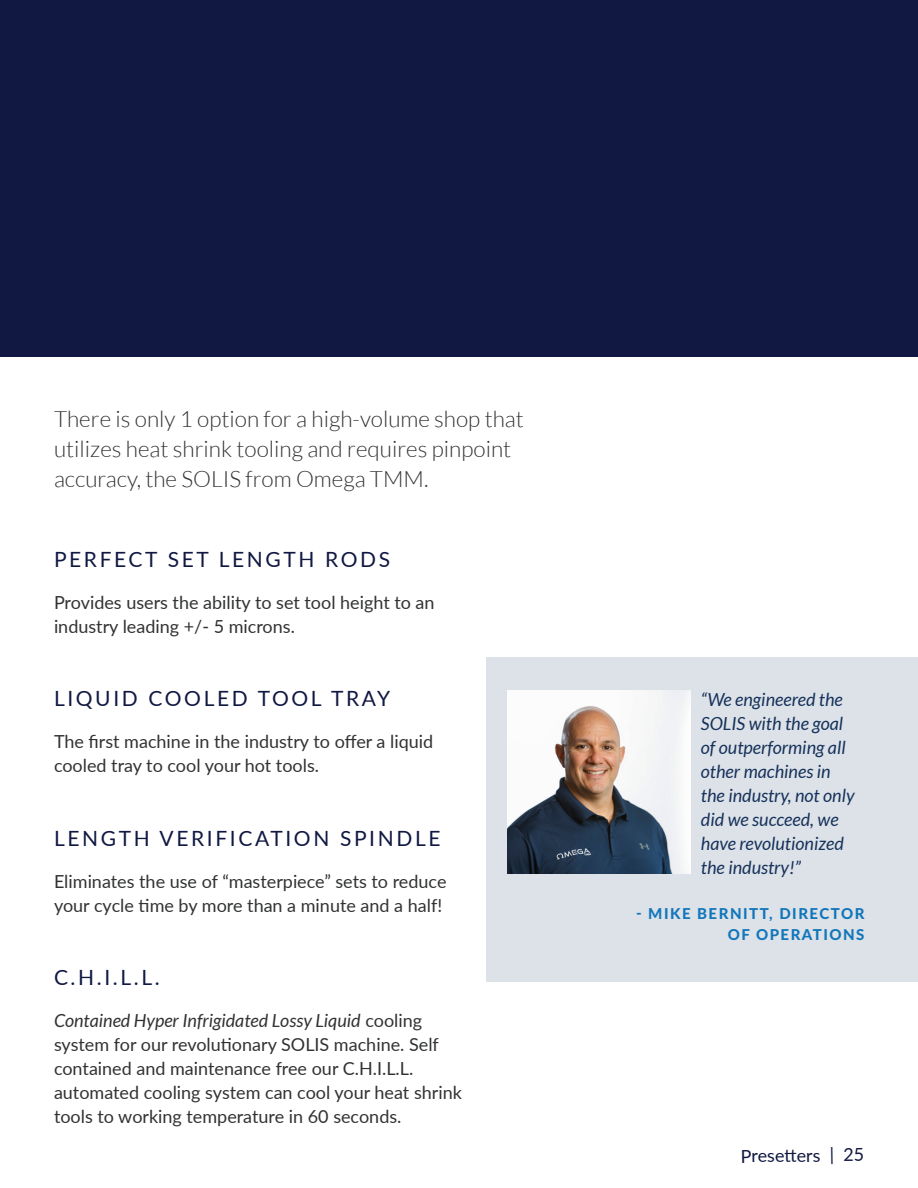
<style>
.page{position:relative;width:918px;height:1188px;background:#fff}
.page>*{position:absolute;margin:0;border:0;box-sizing:border-box;transform-origin:0 0}
.Large_Body{font:300 22.5px/30px "Lato";color:#313232}
.H4_-_Extended_Caps{font:21px "Lato";letter-spacing:.125em;color:#111842}
.Regular_Body{font:18px/24px "Lato";color:#313232}
.FAQ_-_A{font:italic 18px/24px "Lato";color:#16315b}
.t1{font:18px "Lato";color:#111842}
.Quote_Author{font:800 15px/21px "Lato";letter-spacing:.1em;color:#1276bb;text-align:right}
.s1{font-style:italic}
</style>
<div class="page">
<div style="left:0;top:0;width:918px;height:356px;background:#111842"></div>
<div style="left:487px;top:658px;width:431px;height:324px;background:#dce2e7"></div>
<img style="left:508px;top:691px;width:182px;height:182px">
<p class="Large_Body" style="left:54px;top:404px;width:471px">There is only 1 option for a high-volume shop that utilizes heat shrink tooling and requires pinpoint accuracy, the SOLIS from Omega TMM.</p>
<p class="H4_-_Extended_Caps" style="left:54px;top:545px;width:338px">PERFECT SET LENGTH RODS</p>
<p class="Regular_Body" style="left:54px;top:590px;width:382px">Provides users the ability to set tool height to an industry leading +/- 5 microns.</p>
<p class="H4_-_Extended_Caps" style="left:54px;top:684px;width:338px">LIQUID COOLED TOOL TRAY</p>
<p class="Regular_Body" style="left:54px;top:729px;width:381px">The first machine in the industry to offer a liquid cooled tray to cool your hot tools.</p>
<p class="H4_-_Extended_Caps" style="left:54px;top:823px;width:388px">LENGTH VERIFICATION SPINDLE</p>
<p class="Regular_Body" style="left:54px;top:868px;width:394px">Eliminates the use of “masterpiece” sets to reduce your cycle time by more than a minute and a half!</p>
<p class="H4_-_Extended_Caps" style="left:54px;top:962px;width:107px">C.H.I.L.L.</p>
<p class="Regular_Body" style="left:54px;top:1008px;width:409px"><span class="s1">Contained Hyper Infrigidated Lossy Liquid</span> cooling system for our revolutionary SOLIS machine. Self contained and maintenance free our C.H.I.L.L. automated cooling system can cool your heat shrink tools to working temperature in 60 seconds.</p>
<p class="FAQ_-_A" style="left:701px;top:688px;width:155px">“We engineered the<br>SOLIS with the goal of outperforming all other machines in the industry, not only did we succeed, we have revolutionized the industry!”</p>
<p class="Quote_Author" style="left:636px;top:903px;width:230px">- MIKE BERNITT, DIRECTOR<br>OF OPERATIONS</p>
<p class="t1" style="left:741px;top:1143px;width:125px;rotate:-1deg">Presett ers | 25</p>
</div>
